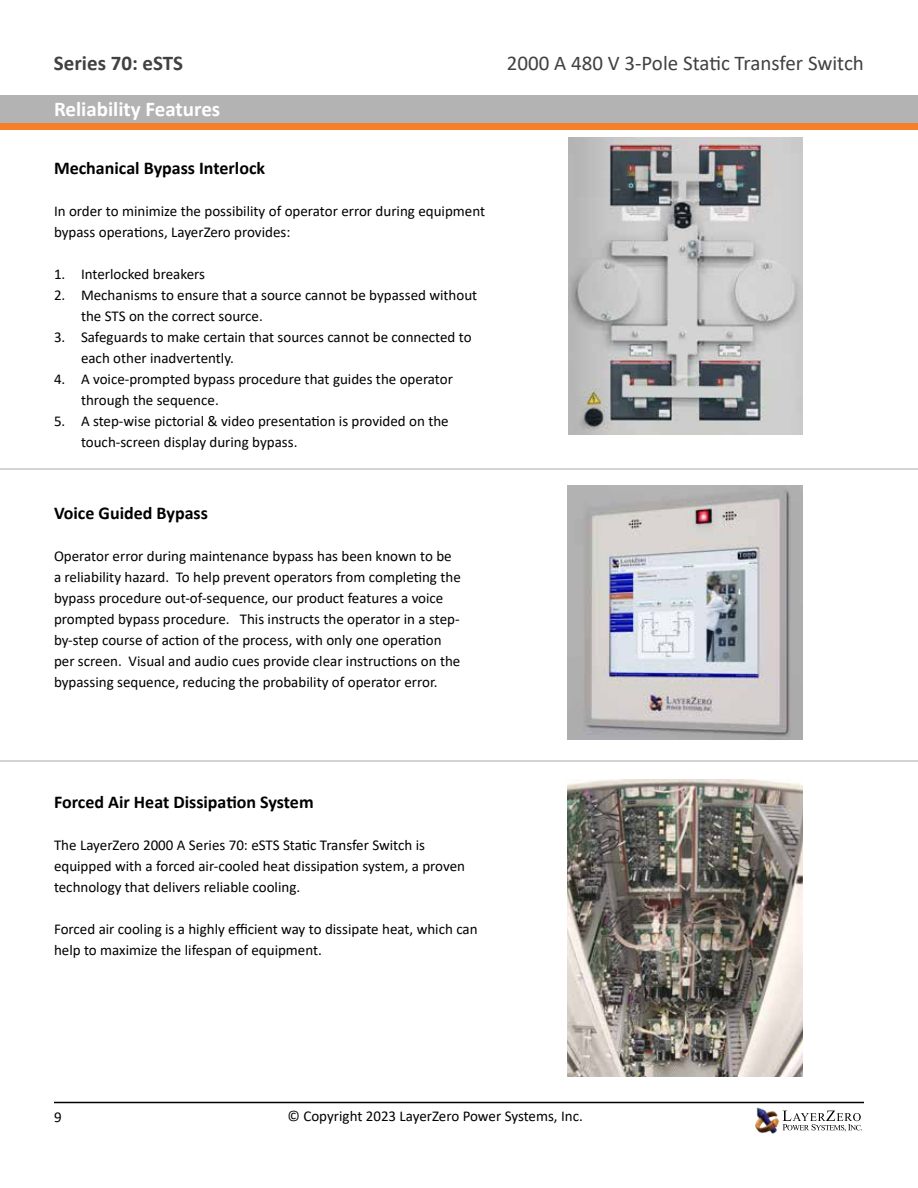
<style>
.page{position:relative;width:918px;height:1188px;background:#fff}
.page>*{position:absolute;margin:0;border:0;box-sizing:border-box;transform-origin:0 0}
.t1{font:21px "Calibri";color:#414042}
.t2{font:700 21px "Calibri";color:#fff}
.t3{font:700 21px "Calibri";color:#414042}
.t4{font:700 18px "Calibri";color:#000}
.t5{font:15px/21px "Calibri";color:#000}
</style>
<div class="page">
<div style="left:0;top:95px;width:918px;height:28px;background:#b3b3b3"></div>
<div style="left:0;top:123px;width:918px;height:7px;background:#f58025"></div>
<img style="left:568px;top:138px;width:235px;height:296px">
<img style="left:568px;top:486px;width:234px;height:253px">
<hr style="left:0;top:469px;width:918px;height:1px;background:#d1d3d4">
<hr style="left:0;top:760px;width:918px;height:2px;background:#d1d3d4">
<img style="left:568px;top:780px;width:234px;height:297px">
<svg style="left:783px;top:1111px;width:79px;height:21px"></svg>
<img style="left:755px;top:1107px;width:28px;height:27px">
<hr style="left:54px;top:1102px;width:810px;height:1px;background:#000">
<h1 class="t3" style="left:54px;top:48px;width:131px">Series 70: eSTS</h1>
<h1 class="t1" style="left:507px;top:48px;width:359px">2000 A 480 V 3-Pole Static Transfer Switch</h1>
<h1 class="t2" style="left:54px;top:94px;width:168px">Reliability Features</h1>
<p class="t4" style="left:54px;top:155px;width:213px">Mechanical Bypass Interlock</p>
<p class="t5" style="left:54px;top:200px;width:433px">In order to minimize the possibility of operator error during equipment bypass operations, LayerZero provides:</p>
<p class="t5" style="left:54px;top:263px;width:153px">1. Interlocked breakers</p>
<p class="t5" style="left:81px;top:284px;width:398px;text-indent:-27px">2. Mechanisms to ensure that a source cannot be bypassed without the STS on the correct source.</p>
<p class="t5" style="left:81px;top:326px;width:392px;text-indent:-27px">3. Safeguards to make certain that sources cannot be connected to each other inadvertently.</p>
<p class="t5" style="left:81px;top:368px;width:374px;text-indent:-27px">4. A voice-prompted bypass procedure that guides the operator through the sequence.</p>
<p class="t5" style="left:81px;top:410px;width:369px;text-indent:-27px">5. A step-wise pictorial &amp; video presentation is provided on the touch-screen display during bypass.</p>
<p class="t4" style="left:54px;top:501px;width:155px">Voice Guided Bypass</p>
<p class="t5" style="left:54px;top:546px;width:408px">Operator error during maintenance bypass has been known to be a reliability hazard. To help prevent operators from completing the bypass procedure out-of-sequence, our product features a voice prompted bypass procedure. This instructs the operator in a step&shy;by-step course of action of the process, with only one operation per screen. Visual and audio cues provide clear instructions on the bypassing sequence, reducing the probability of operator error.</p>
<p class="t4" style="left:54px;top:790px;width:261px">Forced Air Heat Dissipation System</p>
<p class="t5" style="left:54px;top:834px;width:413px">The LayerZero 2000 A Series 70: eSTS Static Transfer Switch is equipped with a forced air-cooled heat dissipation system, a proven technology that delivers reliable cooling.</p>
<p class="t5" style="left:54px;top:918px;width:425px">Forced air cooling is a highly efficient way to dissipate heat, which can help to maximize the lifespan of equipment.</p>
<p class="t5" style="left:54px;top:1106px;width:9px">9</p>
<p class="t5" style="left:288px;top:1106px;width:297px">© Copyright 2023 LayerZero Power Systems, Inc.</p>
</div>
